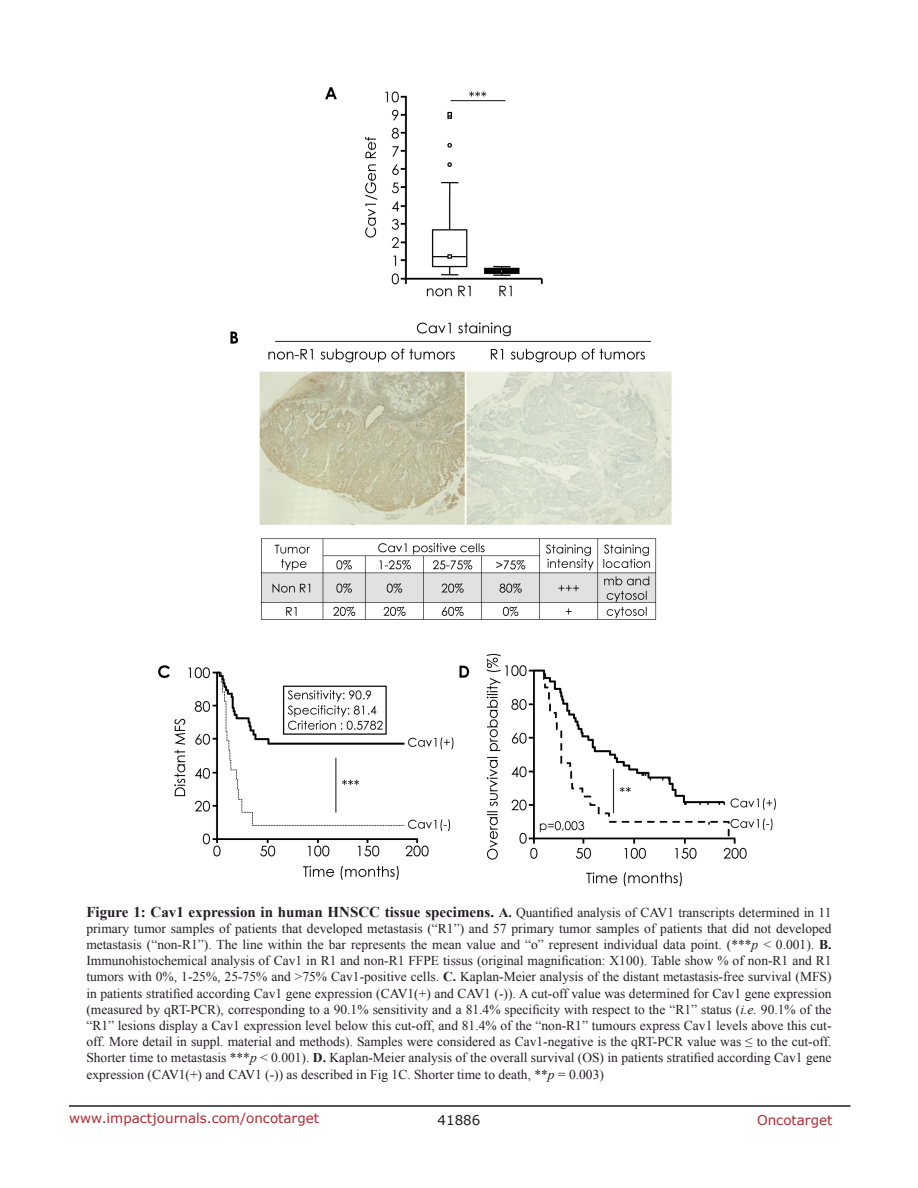
<style>
.page{position:relative;width:918px;height:1188px;background:#fff}
.page>*{position:absolute;margin:0;border:0;box-sizing:border-box;transform-origin:0 0}
.FigureText{font:700 15px "Times New Roman";color:#221f22}
.FigureText-2{font:13.5px/16.2px "Times New Roman";color:#221f22;text-align:justify}
.t1{font:13.5px "Verdana";color:#ac2b31}
.t2{font:13.5px "Verdana";color:#221f22}
.s1{font-size:13.5px}
.s2{font-weight:400;font-size:13.5px}
.s3{font-style:italic}
.s4{font-weight:700}
</style>
<div class="page">
<hr style="left:69px;top:1105px;width:781px;height:2px;background:#231f20">
<img style="left:158px;top:87px;width:618px;height:800px">
<p class="FigureText" style="left:86px;top:901px;width:747px">Figure 1: Cav1 expression in human HNSCC tissue specimens. <span class="s1">A.</span> <span class="s2">Quantified analysis of CAV1 transcripts determined in 11</span></p>
<p class="FigureText-2" style="left:86px;top:920px;width:747px">primary tumor samples of patients that developed metastasis (“R1”) and 57 primary tumor samples of patients that did not developed metastasis (“non-R1”). The line within the bar represents the mean value and “ᴏ” represent individual data point. (***<span class="s3">p</span> &lt; 0.001). <span class="s4">B.<br></span>Immunohistochemical analysis of Cav1 in R1 and non-R1 FFPE tissus (original magnification: X100). Table show % of non-R1 and R1 tumors with 0%, 1-25%, 25-75% and &gt;75% Cav1-positive cells. <span class="s4">C.</span> Kaplan-Meier analysis of the distant metastasis-free survival (MFS) in patients stratified according Cav1 gene expression (CAV1(+) and CAV1 (-)). A cut-off value was determined for Cav1 gene expression (measured by qRT-PCR), corresponding to a 90.1% sensitivity and a 81.4% specificity with respect to the “R1” status (<span class="s3">i.e.</span> 90.1% of the “R1” lesions display a Cav1 expression level below this cut-off, and 81.4% of the “non-R1” tumours express Cav1 levels above this cut&shy;off. More detail in suppl. material and methods). Samples were considered as Cav1-negative is the qRT-PCR value was ≤ to the cut-off.<br>Shorter time to metastasis ***<span class="s3">p</span> &lt; 0.001). <span class="s4">D.</span> Kaplan-Meier analysis of the overall survival (OS) in patients stratified according Cav1 gene expression (CAV1(+) and CAV1 (-)) as described in Fig 1C. Shorter time to death, **<span class="s3">p</span> = 0.003)</p>
<p class="t1" style="left:69px;top:1109px;width:252px">www.impactjournals.com/oncotarget</p>
<p class="t2" style="left:438px;top:1111px;width:44px">41886</p>
<p class="t1" style="left:757px;top:1111px;width:77px">Oncotarget</p>
</div>
